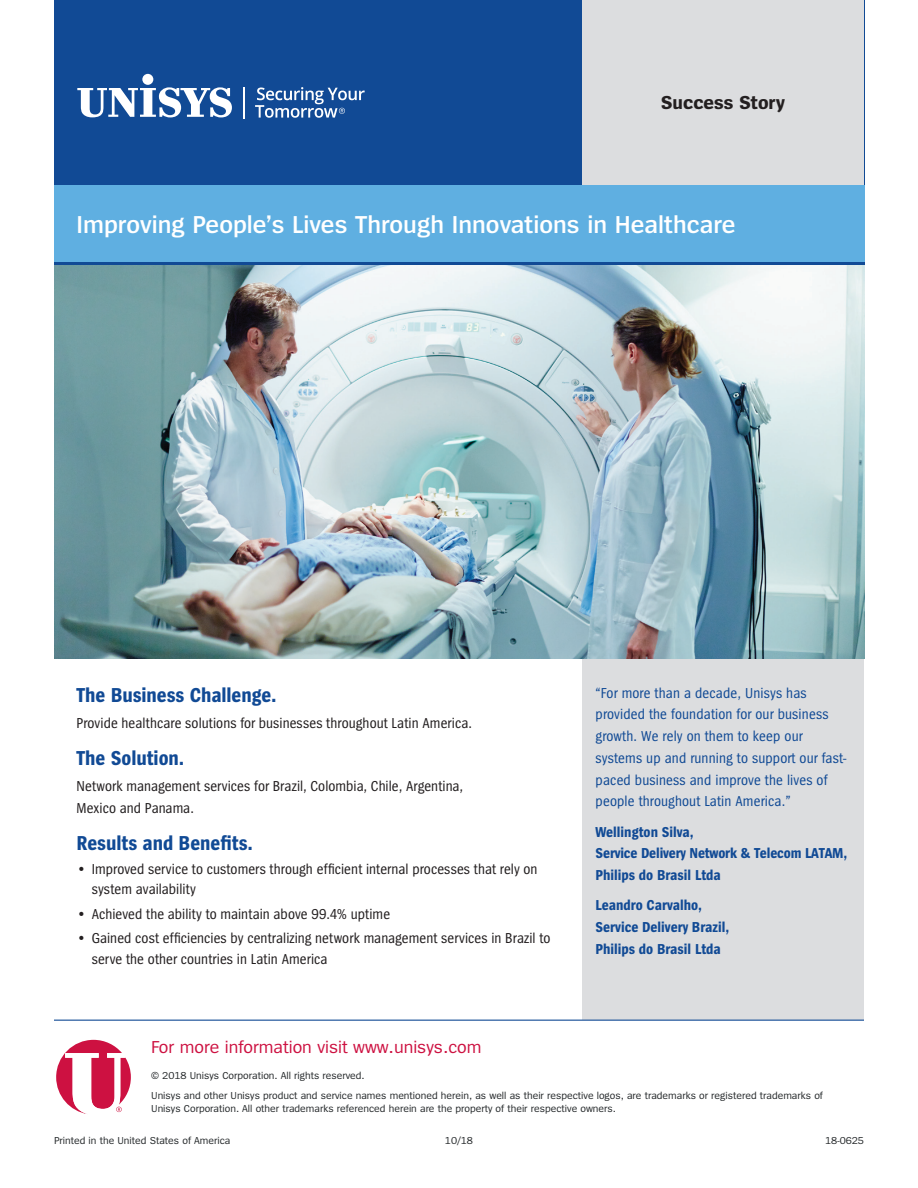
<style>
.page{position:relative;width:918px;height:1188px;background:#fff}
.page>*{position:absolute;margin:0;border:0;box-sizing:border-box;transform-origin:0 0}
.t1{font:600 25.5px "Spiegel";color:#fff}
.t2{font:700 21px "Spiegel Cd";letter-spacing:-.005em;color:#114a95}
.t3{font:700 19.5px "Spiegel";color:#231f20}
.t4{font:18px "Spiegel";color:#cd1141}
.t5{font:15px/20.2px "Spiegel Cd";letter-spacing:.005em;color:#231f20}
.t6{font:15px/21.8px "Spiegel Cd";letter-spacing:.01em;color:#114a95}
.t7{font:700 15px/21.8px "Spiegel Cd";color:#114a95}
.t8{font:10.5px/20.2px "Spiegel";color:#222628}
.s1{color:#124b96}
</style>
<div class="page">
<div style="left:54px;top:0;width:810px;height:204px;background:#114a95"></div>
<div style="left:582px;top:0;width:282px;height:1020px;background:#dcdddf"></div>
<div style="left:54px;top:185px;width:810px;height:77px;background:#5fafe1"></div>
<hr style="left:54px;top:262px;width:810px;height:3px;background:#114a95">
<img style="left:54px;top:265px;width:810px;height:394px">
<svg style="left:77px;top:87px;width:155px;height:30px"></svg>
<div style="left:142px;top:74px;width:11px;height:11px;background:#fff;border-radius:50%"></div>
<hr style="left:243px;top:88px;width:2px;height:31px;background:#fff">
<svg style="left:255px;top:87px;width:110px;height:31px"></svg>
<hr style="left:54px;top:1020px;width:810px;height:1px;background:#114a95">
<svg style="left:56px;top:1040px;width:75px;height:74px"></svg>
<h3 class="t3" style="left:661px;top:93px;width:126px">Success Story</h3>
<h1 class="t1" style="left:77px;top:212px;width:661px">Improving People’s Lives Through Innovations in Healthcare</h1>
<h2 class="t2" style="left:77px;top:685px;width:202px">The Business Challenge.</h2>
<p class="t5" style="left:77px;top:714px;width:397px">Provide healthcare solutions for businesses throughout Latin America.</p>
<h2 class="t2" style="left:77px;top:748px;width:109px">The Solution<span class="s1">.</span></h2>
<p class="t5" style="left:77px;top:776px;width:388px;line-height:21.8px">Network management services for Brazil, Colombia, Chile, Argentina,<br>Mexico and Panama.</p>
<h2 class="t2" style="left:77px;top:832px;width:178px">Results and Benefits.</h2>
<p class="t5" style="left:92px;top:859px;width:447px;text-indent:-15px">• Improved service to customers through efficient internal processes that rely on system availability</p>
<p class="t5" style="left:77px;top:904px;width:315px">• Achieved the ability to maintain above 99.4% uptime</p>
<p class="t5" style="left:92px;top:929px;width:460px;text-indent:-15px">• Gained cost efficiencies by centralizing network management services in Brazil to serve the other countries in Latin America</p>
<p class="t6" style="left:595px;top:682px;width:253px">“For more than a decade, Unisys has provided the foundation for our business growth. We rely on them to keep our systems up and running to support our fast&shy;paced business and improve the lives of people throughout Latin America.”</p>
<p class="t7" style="left:595px;top:821px;width:254px">Wellington Silva,<br>Service Delivery Network &amp; Telecom LATAM,<br>Philips do Brasil Ltda</p>
<p class="t7" style="left:595px;top:895px;width:135px">Leandro Carvalho,<br>Service Delivery Brazil,<br>Philips do Brasil Ltda</p>
<p class="t4" style="left:151px;top:1038px;width:332px">For more information visit www.unisys.com</p>
<p class="t8" style="left:151px;top:1065px;width:673px">© 2018 Unisys Corporation. All rights reserved.<br>Unisys and other Unisys product and service names mentioned herein, as well as their respective logos, are trademarks or registered trademarks of</p>
<p class="t8" style="left:151px;top:1099px;width:466px">Unisys Corporation. All other trademarks referenced herein are the property of their respective owners.</p>
<p class="t8" style="left:54px;top:1131px;width:178px">Printed in the United States of America</p>
<p class="t8" style="left:445px;top:1131px;width:30px">10/18</p>
<p class="t8" style="left:825px;top:1131px;width:40px">18-0625</p>
</div>
